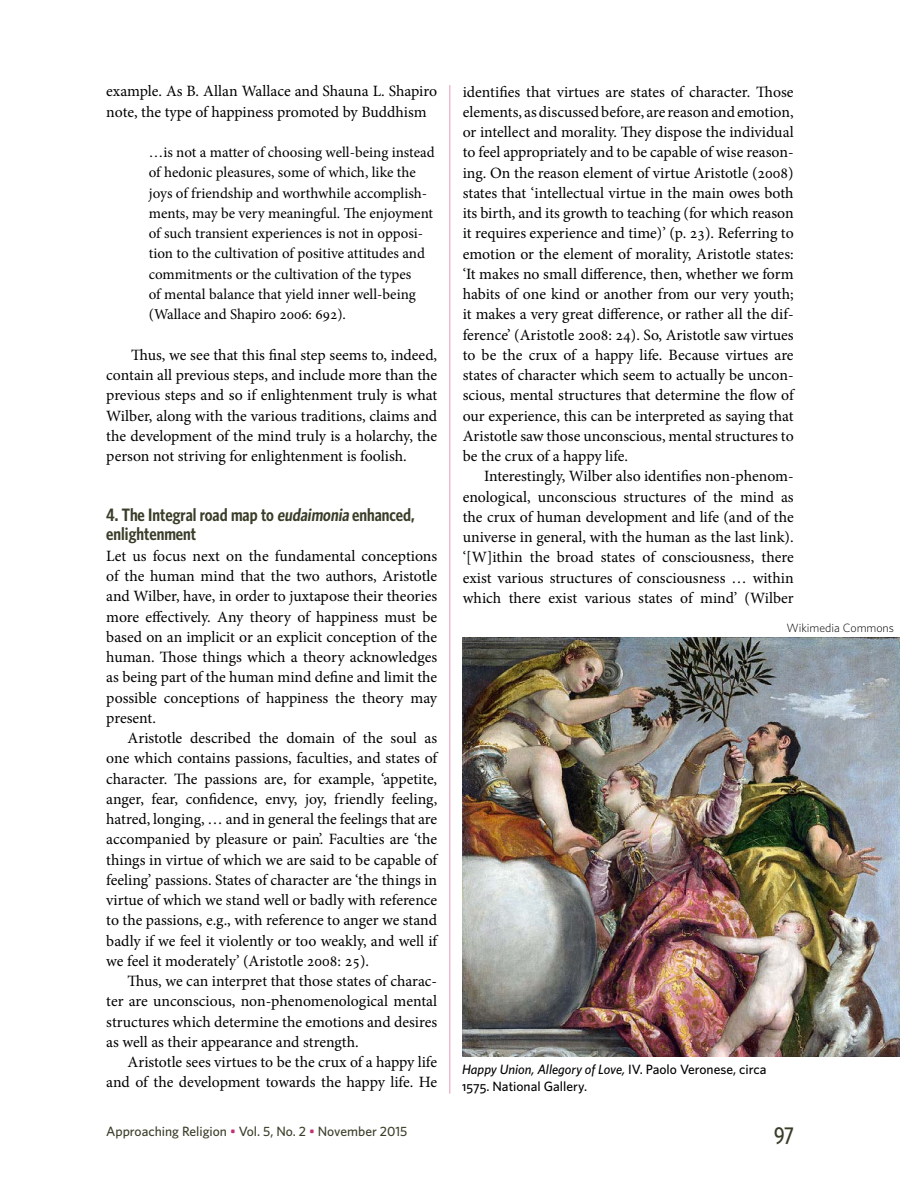
<style>
.page{position:relative;width:900px;height:1200px;background:#fff}
.page>*{position:absolute;margin:0;border:0;box-sizing:border-box;transform-origin:0 0}
.t1{font:500 24px "Whitney Condensed";color:#393e29}
.t2{font:600 18px/19.5px "Whitney Condensed";color:#393e29}
.t3{font:15.75px/20.2px "Minion Pro";letter-spacing:-.005em;color:#000;text-align:justify}
.t4{font:15px/20.2px "Minion Pro";color:#000}
.t5{font:500 13.5px/16.5px "Whitney";color:#000}
.t6{font:500 13.5px "Whitney";color:#393e29}
.t7{font:300 12px "Whitney";color:#000}
.s1{font-style:inherit}
.s2{color:#c23272}
.s3{font-style:italic}
.s4{font-family:"Whitney Medium SC";font-weight:400}
</style>
<div class="page">
<hr style="left:450px;top:85px;width:1px;height:1009px;background:#e69cba">
<img style="left:462px;top:638px;width:438px;height:419px">
<p class="t3" style="left:106px;top:81px;width:332px">example. As B. Allan Wallace and Shauna L. Shapiro note, the type of happiness promoted by Buddhism</p>
<p class="t4" style="left:149px;top:142px;width:287px">…is not a matter of choosing well-being instead of hedonic pleasures, some of which, like the joys of friendship and worthwhile accomplish&shy;ments, may be very meaningful. The enjoyment of such transient experiences is not in opposi&shy;tion to the cultivation of positive attitudes and commitments or the cultivation of the types<br>of mental balance that yield inner well-being (Wallace and Shapiro 2006: 692).</p>
<p class="t3" style="left:106px;top:345px;width:332px;text-indent:25px">Thus, we see that this final step seems to, indeed, contain all previous steps, and include more than the previous steps and so if enlightenment truly is what Wilber, along with the various traditions, claims and the development of the mind truly is a holarchy, the person not striving for enlightenment is foolish.</p>
<p class="t2" style="left:106px;top:505px;width:310px"><span class="s1">4</span>. The Integral road map to eudaimonia enhanced, enlightenment</p>
<p class="t3" style="left:106px;top:546px;width:333px">Let us focus next on the fundamental conceptions of the human mind that the two authors, Aristotle and Wilber, have, in order to juxtapose their theories more effectively. Any theory of happiness must be based on an implicit or an explicit conception of the human. Those things which a theory acknowledges as being part of the human mind define and limit the possible conceptions of happiness the theory may present.</p>
<p class="t3" style="left:106px;top:728px;width:332px;text-indent:21px">Aristotle described the domain of the soul as one which contains passions, faculties, and states of character. The passions are, for example, ‘appetite, anger, fear, confidence, envy, joy, friendly feeling, hatred, longing, … and in general the feelings that are accompanied by pleasure or pain’. Faculties are ‘the things in virtue of which we are said to be capable of feeling’ passions. States of character are ‘the things in virtue of which we stand well or badly with reference to the passions, e.g., with reference to anger we stand badly if we feel it violently or too weakly, and well if we feel it moderately’ (Aristotle 2008: 25).</p>
<p class="t3" style="left:106px;top:971px;width:332px;text-indent:21px">Thus, we can interpret that those states of charac&shy;ter are unconscious, non-phenomenological mental structures which determine the emotions and desires as well as their appearance and strength.</p>
<p class="t3" style="left:106px;top:1052px;width:332px;text-align:right">Aristotle sees virtues to be the crux of a happy life and of the development towards the happy life. He</p>
<p class="t6" style="left:106px;top:1123px;width:302px">Approaching Religion <span class="s2">•</span> Vol. 5, No. 2 <span class="s2">•</span> November 2015</p>
<p class="t3" style="left:463px;top:82px;width:332px">identifies that virtues are states of character. Those elements, as discussed before, are reason and emotion, or intellect and morality. They dispose the individual to feel appropriately and to be capable of wise reason&shy;ing. On the reason element of virtue Aristotle (2008) states that ‘intellectual virtue in the main owes both its birth, and its growth to teaching (for which reason it requires experience and time)’ (p. 23). Referring to emotion or the element of morality, Aristotle states: ‘It makes no small difference, then, whether we form habits of one kind or another from our very youth; it makes a very great difference, or rather all the dif&shy;ference’ (Aristotle 2008: 24). So, Aristotle saw virtues to be the crux of a happy life. Because virtues are states of character which seem to actually be uncon&shy;scious, mental structures that determine the flow of our experience, this can be interpreted as saying that Aristotle saw those unconscious, mental structures to be the crux of a happy life.</p>
<p class="t3" style="left:463px;top:466px;width:332px;text-indent:21px">Interestingly, Wilber also identifies non-phenom&shy;enological, unconscious structures of the mind as the crux of human development and life (and of the universe in general, with the human as the last link). ‘[W]ithin the broad states of consciousness, there exist various structures of consciousness … within which there exist various states of mind’ (Wilber</p>
<p class="t7" style="left:787px;top:620px;width:109px">Wikimedia Commons</p>
<p class="t5" style="left:462px;top:1061px;width:306px"><span class="s3">Happy Union, Allegory of Love,</span> IV. Paolo Veronese, circa<br><span class="s4">1575</span>. National Gallery.</p>
<h1 class="t1" style="left:774px;top:1121px;width:21px">97</h1>
</div>
